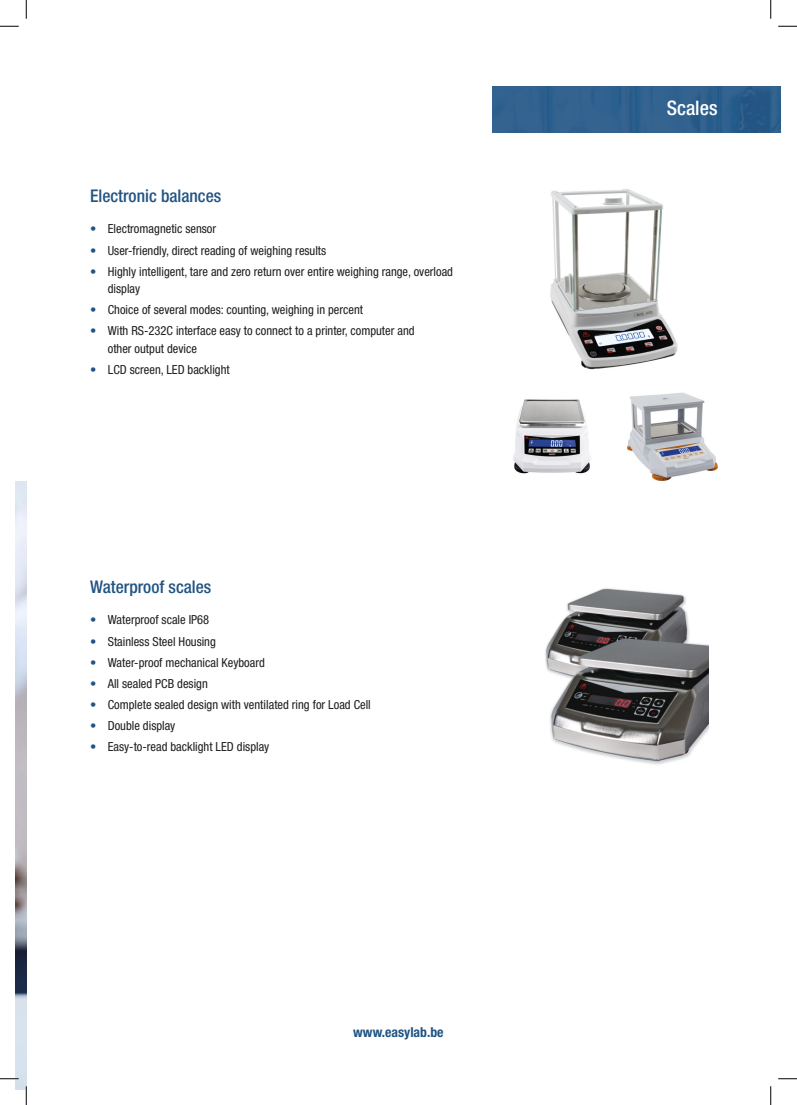
<style>
.page{position:relative;width:797px;height:1105px;background:#fff}
.page>*{position:absolute;margin:0;border:0;box-sizing:border-box;transform-origin:0 0}
.t1{font:500 condensed 20px "Helvetica Neue";color:#fff}
.Tussentitel{font:500 condensed 17.5px "Helvetica Neue";color:#215484}
.t2{font:700 condensed 13.75px "Helvetica Neue";color:#215484}
.t3{font:condensed 12.5px/17.5px "Helvetica Neue";color:#1d1d1b}
.s1{color:#215484}
</style>
<div class="page">
<img style="left:492px;top:86px;width:289px;height:47px">
<img style="left:16px;top:482px;width:10px;height:607px">
<img style="left:513px;top:399px;width:78px;height:75px">
<img style="left:550px;top:190px;width:128px;height:180px">
<img style="left:627px;top:392px;width:90px;height:89px">
<img style="left:545px;top:588px;width:163px;height:177px">
<svg style="left:0;top:25px;width:19px;height:2px"></svg>
<svg style="left:778px;top:25px;width:19px;height:2px"></svg>
<svg style="left:0;top:1078px;width:19px;height:1px"></svg>
<svg style="left:778px;top:1078px;width:19px;height:1px"></svg>
<svg style="left:25px;top:0;width:2px;height:19px"></svg>
<svg style="left:25px;top:1086px;width:2px;height:19px"></svg>
<svg style="left:770px;top:0;width:1px;height:19px"></svg>
<svg style="left:770px;top:1086px;width:1px;height:19px"></svg>
<p class="Tussentitel" style="left:90px;top:185px;width:133px">Electronic balances</p>
<p class="t3" style="left:90px;top:220px;width:128px"><span class="s1">•</span> Electromagnetic sensor</p>
<p class="t3" style="left:90px;top:241px;width:238px"><span class="s1">•</span> User-friendly, direct reading of weighing results</p>
<p class="t3" style="left:108px;top:262px;width:347px;text-indent:-18px"><span class="s1">•</span> Highly intelligent, tare and zero return over entire weighing range, overload display</p>
<p class="t3" style="left:90px;top:301px;width:274px"><span class="s1">•</span> Choice of several modes: counting, weighing in percent</p>
<p class="t3" style="left:108px;top:322px;width:308px;text-indent:-18px"><span class="s1">•</span> With RS-232C interface easy to connect to a printer, computer and other output device</p>
<p class="t3" style="left:90px;top:360px;width:141px"><span class="s1">•</span> LCD screen, LED backlight</p>
<p class="Tussentitel" style="left:90px;top:576px;width:123px">Waterproof scales</p>
<p class="t3" style="left:90px;top:611px;width:121px"><span class="s1">•</span> Waterproof scale IP68</p>
<p class="t3" style="left:90px;top:632px;width:127px"><span class="s1">•</span> Stainless Steel Housing</p>
<p class="t3" style="left:90px;top:653px;width:176px"><span class="s1">•</span> Water-proof mechanical Keyboard</p>
<p class="t3" style="left:90px;top:674px;width:119px"><span class="s1">•</span> All sealed PCB design</p>
<p class="t3" style="left:90px;top:695px;width:282px"><span class="s1">•</span> Complete sealed design with ventilated ring for Load Cell</p>
<p class="t3" style="left:90px;top:716px;width:87px"><span class="s1">•</span> Double display</p>
<p class="t3" style="left:90px;top:737px;width:181px"><span class="s1">•</span> Easy-to-read backlight LED display</p>
<p class="t2" style="left:353px;top:1024px;width:92px">www.easylab.be</p>
<p class="t1" style="left:666px;top:96px;width:52px">Scales</p>
</div>
